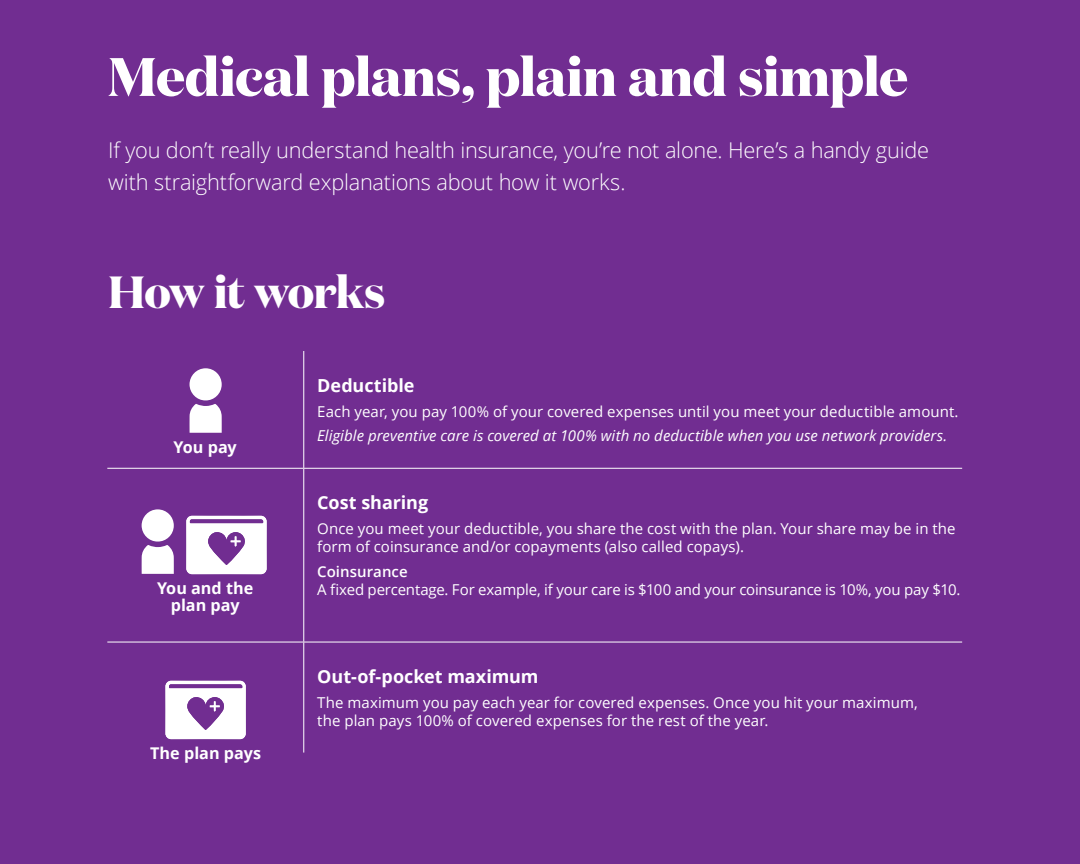
<style>
.page{position:relative;width:1080px;height:864px;background:#712d91}
.page>*{position:absolute;margin:0;border:0;box-sizing:border-box;transform-origin:0 0}
.t1{font:700 54px "Domaine Disp";letter-spacing:-.01em;color:#fff}
.t2{font:700 45px "Domaine Disp";letter-spacing:-.015em;color:#fff}
.t3{font:300 21.75px/31.5px "Open Sans";letter-spacing:-.01em;color:#fff}
.t4{font:700 18px "Open Sans";color:#fff}
.t5{font:700 16.2px/17.7px "Open Sans";color:#fff;text-align:center}
.t6{font:15px/18px "Open Sans";letter-spacing:.005em;color:#fff}
.t7{font:italic 15px "Open Sans";letter-spacing:.005em;color:#fff}
.t8{font:600 15px "Open Sans";letter-spacing:.005em;color:#fff}
</style>
<div class="page">
<hr style="left:303px;top:351px;width:1px;height:117px;background:#fff">
<hr style="left:304px;top:468px;width:658px;height:1px;background:#fff">
<hr style="left:303px;top:469px;width:1px;height:173px;background:#fff">
<hr style="left:304px;top:642px;width:658px;height:1px;background:#fff">
<hr style="left:303px;top:642px;width:1px;height:111px;background:#fff">
<hr style="left:107px;top:468px;width:197px;height:1px;background:#fff">
<hr style="left:107px;top:642px;width:197px;height:1px;background:#fff">
<svg style="left:186px;top:516px;width:81px;height:58px"></svg>
<svg style="left:142px;top:545px;width:32px;height:29px"></svg>
<div style="left:142px;top:509px;width:32px;height:33px;background:#fff;border-radius:50%"></div>
<svg style="left:165px;top:681px;width:81px;height:58px"></svg>
<svg style="left:190px;top:404px;width:32px;height:29px"></svg>
<div style="left:189px;top:368px;width:33px;height:33px;background:#fff;border-radius:50%"></div>
<h2 class="t1" style="left:108px;top:41px;width:802px">Medical plans, plain and simple</h2>
<p class="t3" style="left:108px;top:134px;width:823px">If you don’t really understand health insurance, you’re not alone. Here’s a handy guide with straightforward explanations about how it works.</p>
<h3 class="t2" style="left:108px;top:263px;width:279px">How it works</h3>
<p class="t5" style="left:174px;top:438px;width:65px">You pay</p>
<p class="t5" style="left:157px;top:579px;width:98px">You and the plan pay</p>
<p class="t5" style="left:150px;top:744px;width:113px">The plan pays</p>
<p class="t4" style="left:317px;top:373px;width:99px">Deductible</p>
<p class="t6" style="left:317px;top:402px;width:643px">Each year, you pay 100% of your covered expenses until you meet your deductible amount.</p>
<p class="t7" style="left:317px;top:426px;width:632px">Eligible preventive care is covered at 100% with no deductible when you use network providers.</p>
<p class="t4" style="left:317px;top:490px;width:112px">Cost sharing</p>
<p class="t6" style="left:317px;top:519px;width:640px">Once you meet your deductible, you share the cost with the plan. Your share may be in the form of coinsurance and/or copayments (also called copays).</p>
<p class="t8" style="left:317px;top:561px;width:92px">Coinsurance</p>
<p class="t6" style="left:317px;top:580px;width:645px">A fixed percentage. For example, if your care is $100 and your coinsurance is 10%, you pay $10.</p>
<p class="t4" style="left:317px;top:664px;width:223px">Out-of-pocket maximum</p>
<p class="t6" style="left:317px;top:693px;width:602px">The maximum you pay each year for covered expenses. Once you hit your maximum, the plan pays 100% of covered expenses for the rest of the year.</p>
</div>
